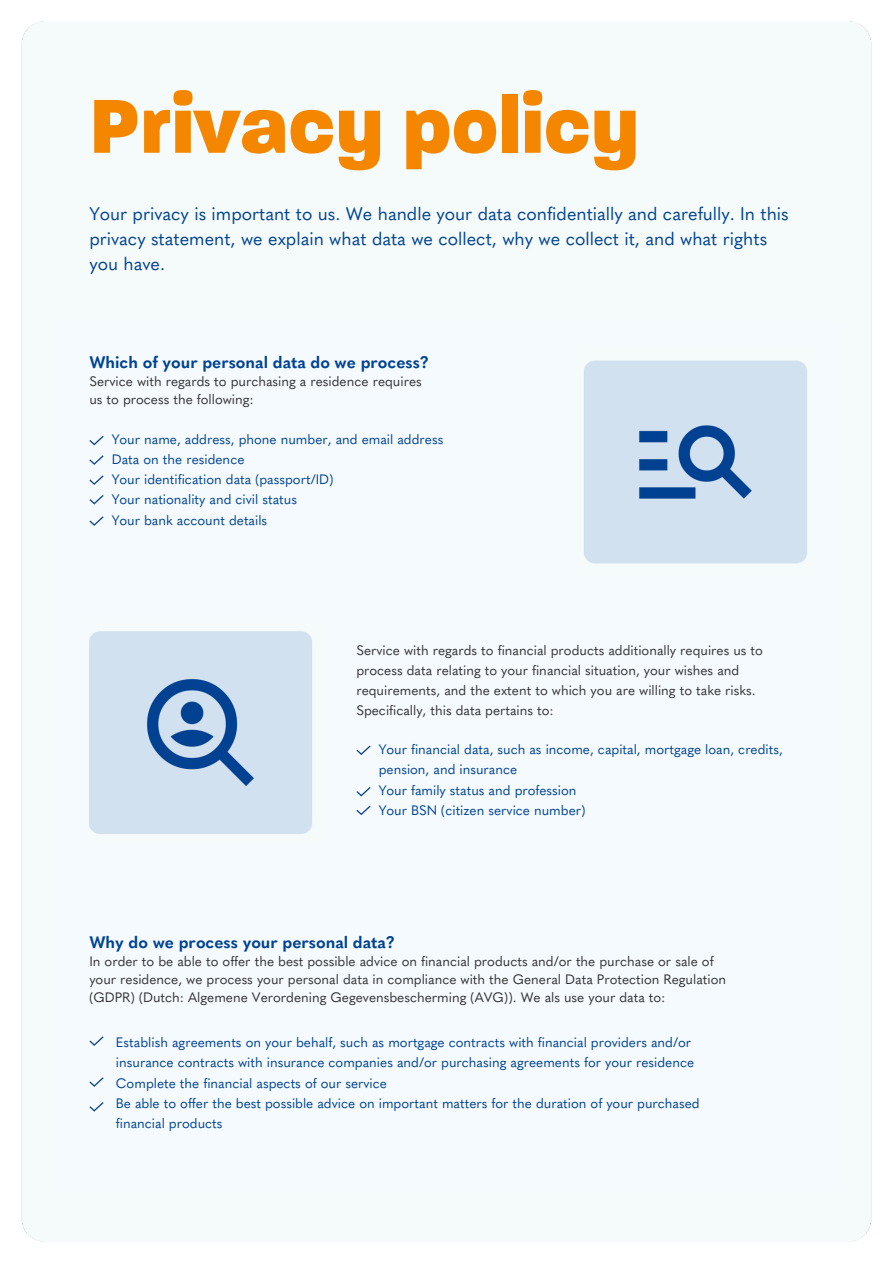
<style>
.page{position:relative;width:894px;height:1264px;background:#fff}
.page>*{position:absolute;margin:0;border:0;box-sizing:border-box;transform-origin:0 0}
.t1{font:800 82.5px "Paralucent";color:#f58700}
.t2{font:18px/24.8px "Quasimoda";color:#004393}
.t3{font:700 16.5px "Quasimoda";color:#004393}
.t4{font:13.5px/20.2px "Quasimoda";color:#004393}
.t5{font:13.5px/20.2px "Quasimoda";color:#333}
</style>
<div class="page">
<div style="left:21px;top:21px;width:851px;height:1221px;background:#f5fafa"></div>
<div style="left:56px;top:322px;width:790px;height:868px;background:#f5fafe"></div>
<img style="left:584px;top:360px;width:223px;height:204px">
<img style="left:89px;top:631px;width:223px;height:203px">
<svg style="left:89px;top:436px;width:15px;height:9px"></svg>
<svg style="left:89px;top:455px;width:15px;height:10px"></svg>
<svg style="left:89px;top:475px;width:15px;height:10px"></svg>
<svg style="left:89px;top:516px;width:15px;height:10px"></svg>
<svg style="left:356px;top:745px;width:14px;height:10px"></svg>
<svg style="left:356px;top:787px;width:14px;height:9px"></svg>
<svg style="left:356px;top:805px;width:14px;height:10px"></svg>
<svg style="left:89px;top:1036px;width:15px;height:9px"></svg>
<svg style="left:89px;top:1077px;width:15px;height:9px"></svg>
<svg style="left:89px;top:1102px;width:15px;height:9px"></svg>
<svg style="left:89px;top:495px;width:15px;height:9px"></svg>
<p class="t1" style="left:89px;top:91px;width:551px">Privacy policy</p>
<p class="t2" style="left:89px;top:201px;width:700px">Your privacy is important to us. We handle your data confidentially and carefully. In this privacy statement, we explain what data we collect, why we collect it, and what rights you have.</p>
<p class="t3" style="left:89px;top:352px;width:341px">Which of your personal data do we process?</p>
<p class="t5" style="left:89px;top:371px;width:334px">Service with regards to purchasing a residence requires</p>
<p class="t5" style="left:89px;top:389px;width:166px">us to process the following:</p>
<p class="t4" style="left:112px;top:429px;width:333px">Your name, address, phone number, and email address</p>
<p class="t4" style="left:112px;top:449px;width:134px">Data on the residence</p>
<p class="t4" style="left:112px;top:469px;width:223px">Your identification data (passport/ID)</p>
<p class="t4" style="left:112px;top:489px;width:187px">Your nationality and civil status</p>
<p class="t4" style="left:112px;top:510px;width:157px">Your bank account details</p>
<p class="t5" style="left:356px;top:640px;width:408px">Service with regards to financial products additionally requires us to process data relating to your financial situation, your wishes and requirements, and the extent to which you are willing to take risks.<br>Specifically, this data pertains to:</p>
<p class="t4" style="left:378px;top:739px;width:405px">Your financial data, such as income, capital, mortgage loan, credits, pension, and insurance</p>
<p class="t4" style="left:378px;top:779px;width:199px">Your family status and profession</p>
<p class="t4" style="left:378px;top:800px;width:208px">Your BSN (citizen service number)</p>
<p class="t3" style="left:89px;top:932px;width:307px">Why do we process your personal data?</p>
<h1 class="t5" style="left:89px;top:951px;width:625px">In order to be able to offer the best possible advice on financial products and/or the purchase or sale of</h1>
<h2 class="t5" style="left:89px;top:969px;width:638px">your residence, we process your personal data in compliance with the General Data Protection Regulation</h2>
<p class="t5" style="left:89px;top:987px;width:577px">(GDPR) (Dutch: Algemene Verordening Gegevensbescherming (AVG)). We als use your data to:</p>
<p class="t4" style="left:116px;top:1032px;width:576px">Establish agreements on your behalf, such as mortgage contracts with financial providers and/or</p>
<p class="t4" style="left:116px;top:1052px;width:579px">insurance contracts with insurance companies and/or purchasing agreements for your residence</p>
<p class="t4" style="left:116px;top:1072px;width:272px">Complete the financial aspects of our service</p>
<p class="t4" style="left:116px;top:1093px;width:585px">Be able to offer the best possible advice on important matters for the duration of your purchased</p>
<p class="t4" style="left:116px;top:1113px;width:108px">financial products</p>
</div>
